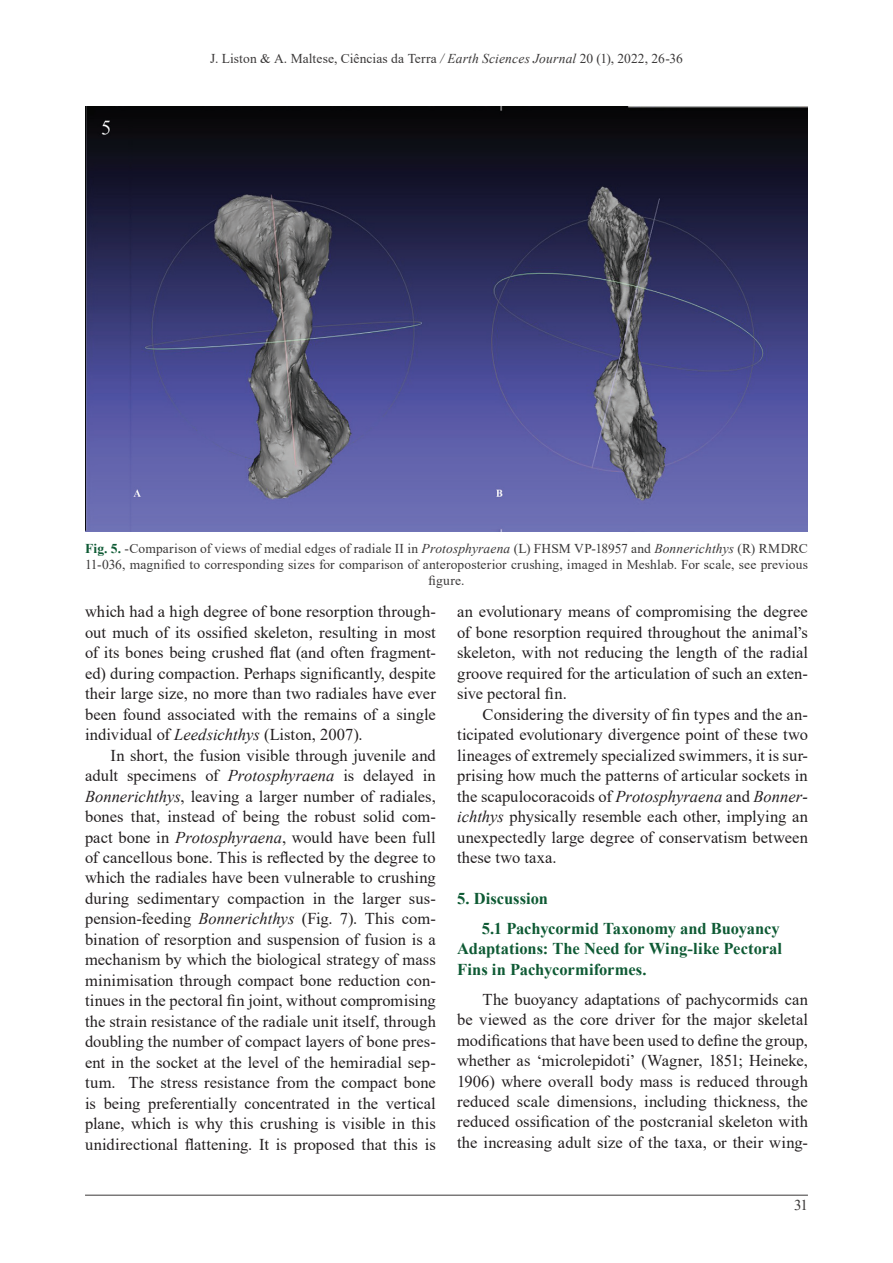
<style>
.page{position:relative;width:893px;height:1263px;background:#fff}
.page>*{position:absolute;margin:0;border:0;box-sizing:border-box;transform-origin:0 0}
.t1{font:16.5px/20.5px "Times New Roman";letter-spacing:.005em;color:#231f20;text-align:justify}
.t2{font:700 16.5px/29.8px "Times New Roman";color:#0e5a34}
.t3{font:15px "Times New Roman";color:#3a3838}
.t4{font:13.5px/16.2px "Times New Roman";letter-spacing:.01em;color:#3a3838;text-align:center}
.s1{font-style:italic}
.s2{font-weight:700;color:#0e5a34}
</style>
<div class="page">
<hr style="left:85px;top:1195px;width:723px;height:1px;background:#3a3838">
<img style="left:85px;top:106px;width:723px;height:426px">
<p class="t4" style="left:210px;top:49px;width:474px">J. Liston &amp; A. Maltese, Ciências da Terra <span class="s1">/ Earth Sciences Journal</span> 20 (1), 2022, 26-36</p>
<p class="t4" style="left:85px;top:540px;width:724px"><span class="s2">Fig. 5.</span> -Comparison of views of medial edges of radiale II in <span class="s1">Protosphyraena</span> (L) FHSM VP-18957 and <span class="s1">Bonnerichthys</span> (R) RMDRC<br>11-036, magnified to corresponding sizes for comparison of anteroposterior crushing, imaged in Meshlab. For scale, see previous figure.</p>
<p class="t1" style="left:85px;top:601px;width:352px">which had a high degree of bone resorption through&shy;out much of its ossified skeleton, resulting in most of its bones being crushed flat (and often fragment&shy;ed) during compaction. Perhaps significantly, despite their large size, no more than two radiales have ever been found associated with the remains of a single individual of <span class="s1">Leedsichthys</span> (Liston, 2007).</p>
<p class="t1" style="left:85px;top:744px;width:352px;text-indent:26px">In short, the fusion visible through juvenile and adult specimens of <span class="s1">Protosphyraena</span> is delayed in <span class="s1">Bonnerichthys</span>, leaving a larger number of radiales, bones that, instead of being the robust solid com&shy;pact bone in <span class="s1">Protosphyraena</span>, would have been full of cancellous bone. This is reflected by the degree to which the radiales have been vulnerable to crushing during sedimentary compaction in the larger sus&shy;pension-feeding <span class="s1">Bonnerichthys</span> (Fig. 7). This com&shy;bination of resorption and suspension of fusion is a mechanism by which the biological strategy of mass minimisation through compact bone reduction con&shy;tinues in the pectoral fin joint, without compromising the strain resistance of the radiale unit itself, through doubling the number of compact layers of bone pres&shy;ent in the socket at the level of the hemiradial sep&shy;tum. The stress resistance from the compact bone is being preferentially concentrated in the vertical plane, which is why this crushing is visible in this unidirectional flattening. It is proposed that this is</p>
<p class="t1" style="left:457px;top:601px;width:352px">an evolutionary means of compromising the degree of bone resorption required throughout the animal’s skeleton, with not reducing the length of the radial groove required for the articulation of such an exten&shy;sive pectoral fin.</p>
<p class="t1" style="left:457px;top:703px;width:352px;text-indent:26px">Considering the diversity of fin types and the an&shy;ticipated evolutionary divergence point of these two lineages of extremely specialized swimmers, it is sur&shy;prising how much the patterns of articular sockets in the scapulocoracoids of <span class="s1">Protosphyraena</span> and <span class="s1">Bonner&shy;ichthys</span> physically resemble each other, implying an unexpectedly large degree of conservatism between these two taxa.</p>
<p class="t2" style="left:482px;top:883px;width:299px;text-indent:-25px">5. Discussion<br>5.1 Pachycormid Taxonomy and Buoyancy</p>
<p class="t2" style="left:457px;top:938px;width:326px;line-height:20.5px">Adaptations: The Need for Wing-like Pectoral<br>Fins in Pachycormiformes.</p>
<p class="t1" style="left:457px;top:988px;width:352px;text-indent:26px">The buoyancy adaptations of pachycormids can be viewed as the core driver for the major skeletal modifications that have been used to define the group, whether as ‘microlepidoti’ (Wagner, 1851; Heineke, 1906) where overall body mass is reduced through reduced scale dimensions, including thickness, the reduced ossification of the postcranial skeleton with the increasing adult size of the taxa, or their wing-</p>
<p class="t3" style="left:794px;top:1194px;width:15px">31</p>
</div>
